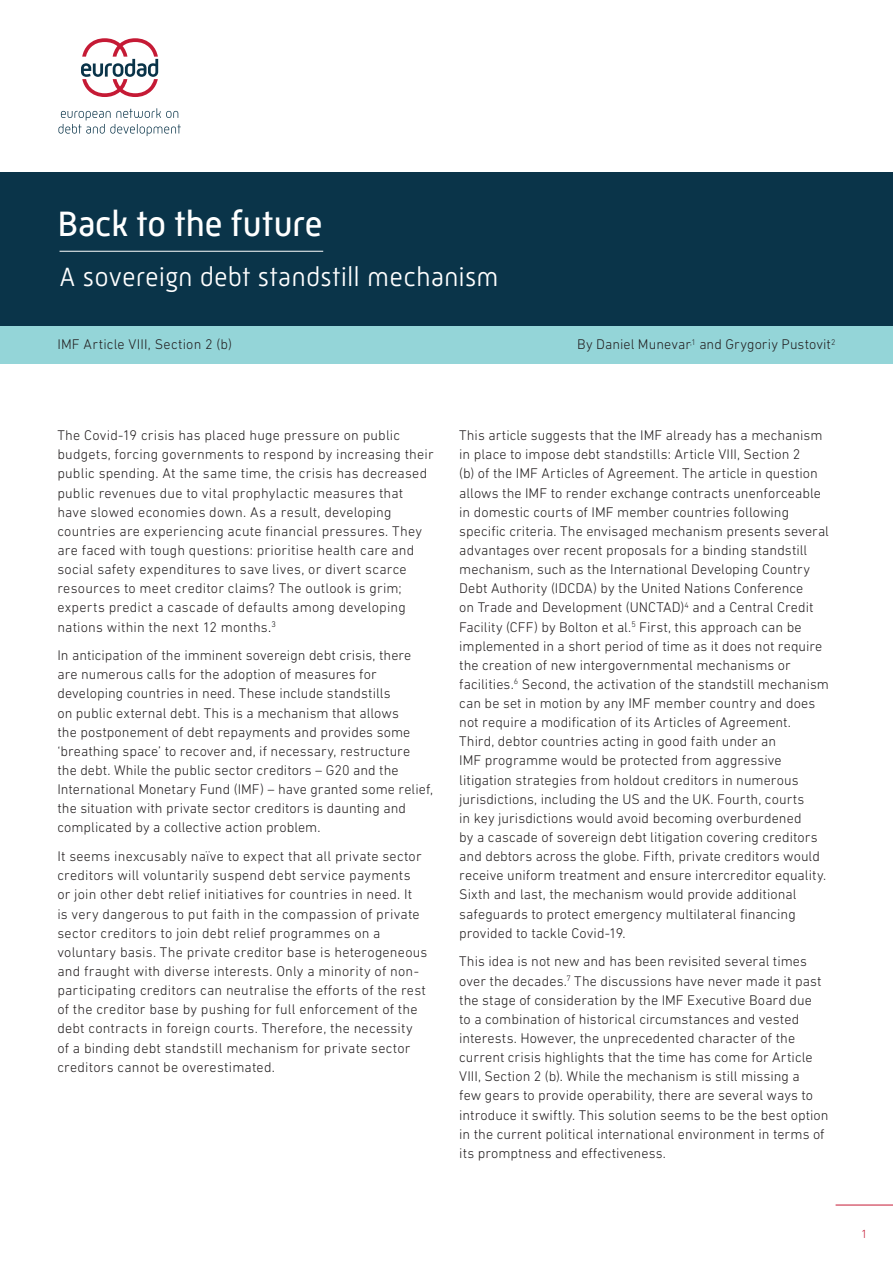
<style>
.page{position:relative;width:893px;height:1263px;background:#fff}
.page>*{position:absolute;margin:0;border:0;box-sizing:border-box;transform-origin:0 0}
.t1{font:36px "Mic 32 New";letter-spacing:-.01em;color:#fff}
.t2{font:300 27px "Mic 32 New";letter-spacing:.005em;color:#fff}
.t3{font:300 14.25px/19.2px "DIN Next LT Pro";letter-spacing:.005em;color:#231f20}
.t4{font:300 12px "DIN Next LT Pro";color:#c51a35}
.s1{color:#000001}
</style>
<div class="page">
<hr style="left:836px;top:1205px;width:57px;height:1px;background:#c51a35">
<div style="left:0;top:325px;width:893px;height:39px;background:#94d5d8"></div>
<div style="left:0;top:172px;width:893px;height:153px;background:#0a3449"></div>
<hr style="left:60px;top:251px;width:263px;height:1px;background:#fff">
<svg style="left:81px;top:38px;width:77px;height:59px"></svg>
<svg style="left:58px;top:108px;width:123px;height:28px"></svg>
<h1 class="t1" style="left:57px;top:203px;width:267px">Back to the future</h1>
<h2 class="t2" style="left:60px;top:261px;width:441px">A sovereign debt standstill mechanism</h2>
<p class="t3" style="left:57px;top:335px;width:176px">IMF Article VIII, Section 2 (b)</p>
<p class="t3" style="left:577px;top:335px;width:260px">By Daniel Munevar<sup>,1</sup> and Grygoriy Pustovit<sup>2</sup></p>
<p class="t3" style="left:57px;top:425px;width:378px">The Covid-19 crisis has placed huge pressure on public budgets, forcing governments to respond by increasing their public spending. At the same time, the crisis has decreased public revenues due to vital prophylactic measures that have slowed economies down. As a result, developing countries are experiencing acute financial pressures. They are faced with tough questions: prioritise health care and social safety expenditures to save lives, or divert scarce resources to meet creditor claims? The outlook is grim; experts predict a cascade of defaults among developing nations within the next 12 months<span class="s1">.</span><sup>3</sup></p>
<p class="t3" style="left:57px;top:646px;width:377px">In anticipation of the imminent sovereign debt crisis, there are numerous calls for the adoption of measures for developing countries in need. These include standstills<br>on public external debt. This is a mechanism that allows<br>the postponement of debt repayments and provides some ‘breathing space’ to recover and, if necessary, restructure the debt. While the public sector creditors – G20 and the International Monetary Fund (IMF) – have granted some relief, the situation with private sector creditors is daunting and complicated by a collective action problem.</p>
<p class="t3" style="left:57px;top:846px;width:372px">It seems inexcusably naïve to expect that all private sector creditors will voluntarily suspend debt service payments<br>or join other debt relief initiatives for countries in need. It<br>is very dangerous to put faith in the compassion of private sector creditors to join debt relief programmes on a voluntary basis. The private creditor base is heterogeneous and fraught with diverse interests. Only a minority of non&shy;participating creditors can neutralise the efforts of the rest of the creditor base by pushing for full enforcement of the debt contracts in foreign courts. Therefore, the necessity of a binding debt standstill mechanism for private sector creditors cannot be overestimated.</p>
<p class="t3" style="left:459px;top:426px;width:371px">This article suggests that the IMF already has a mechanism in place to impose debt standstills: Article VIII, Section 2<br>(b) of the IMF Articles of Agreement. The article in question allows the IMF to render exchange contracts unenforceable in domestic courts of IMF member countries following specific criteria. The envisaged mechanism presents several advantages over recent proposals for a binding standstill mechanism, such as the International Developing Country Debt Authority (IDCDA) by the United Nations Conference<br>on Trade and Development (UNCTAD)<sup>4</sup> and a Central Credit Facility (CFF) by Bolton et al.<sup>5</sup> First, this approach can be implemented in a short period of time as it does not require the creation of new intergovernmental mechanisms or facilities.<sup>6</sup> Second, the activation of the standstill mechanism can be set in motion by any IMF member country and does not require a modification of its Articles of Agreement.<br>Third, debtor countries acting in good faith under an<br>IMF programme would be protected from aggressive litigation strategies from holdout creditors in numerous jurisdictions, including the US and the UK. Fourth, courts<br>in key jurisdictions would avoid becoming overburdened<br>by a cascade of sovereign debt litigation covering creditors and debtors across the globe. Fifth, private creditors would receive uniform treatment and ensure intercreditor equality.<br>Sixth and last, the mechanism would provide additional safeguards to protect emergency multilateral financing provided to tackle Covid-19.</p>
<p class="t3" style="left:459px;top:952px;width:371px">This idea is not new and has been revisited several times over the decades.<sup>7</sup> The discussions have never made it past the stage of consideration by the IMF Executive Board due<br>to a combination of historical circumstances and vested interests. However, the unprecedented character of the current crisis highlights that the time has come for Article VIII, Section 2 (b). While the mechanism is still missing a<br>few gears to provide operability, there are several ways to introduce it swiftly. This solution seems to be the best option in the current political international environment in terms of its promptness and effectiveness.</p>
<p class="t4" style="left:861px;top:1227px;width:8px">1</p>
</div>
